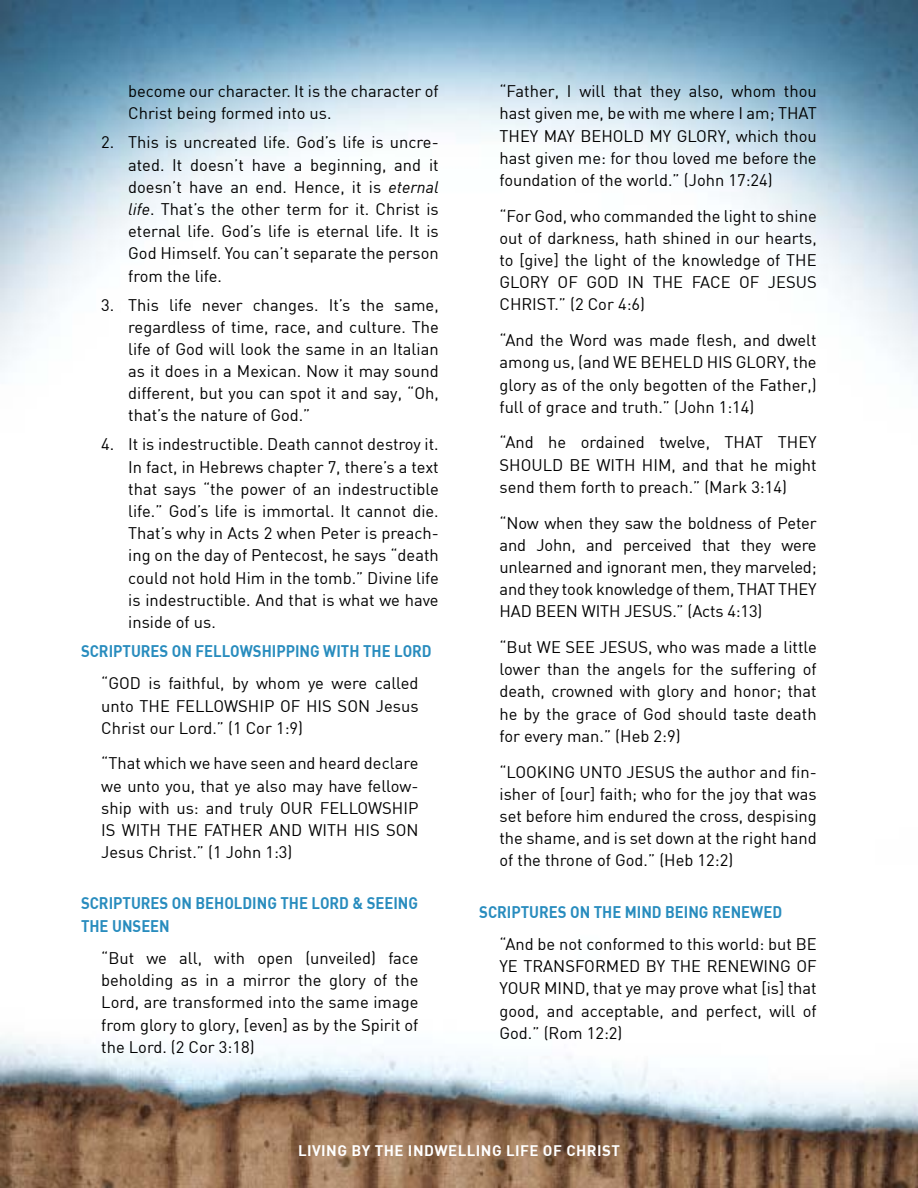
<style>
.page{position:relative;width:918px;height:1188px;background:#fff}
.page>*{position:absolute;margin:0;border:0;box-sizing:border-box;transform-origin:0 0}
.t1{font:16.5px/22.2px "DIN";color:#000;text-align:justify}
.t2{font:16.5px "DIN Bold";color:#288cbe;scale:.9 1}
.t3{font:15px "DIN Bold";letter-spacing:.03em;color:#fff}
.s1{font-style:italic}
</style>
<div class="page">
<img style="left:0;top:0;width:918px;height:1188px">
<p class="t1" style="left:128px;top:80px;width:312px">become our character. It is the character of<br>Christ being formed into us.</p>
<p class="t1" style="left:128px;top:131px;width:312px;text-indent:-27px">2. This is uncreated life. God’s life is uncre&shy;ated. It doesn’t have a beginning, and it doesn’t have an end. Hence, it is <span class="s1">eternal life</span>. That’s the other term for it. Christ is eternal life. God’s life is eternal life. It is God Himself. You can’t separate the person from the life.</p>
<p class="t1" style="left:128px;top:293px;width:312px;text-indent:-27px">3. This life never changes. It’s the same, regardless of time, race, and culture. The life of God will look the same in an Italian as it does in a Mexican. Now it may sound different, but you can spot it and say, “Oh, that’s the nature of God.”</p>
<p class="t1" style="left:128px;top:433px;width:312px;text-indent:-27px">4. It is indestructible. Death cannot destroy it.<br>In fact, in Hebrews chapter 7, there’s a text that says “the power of an indestructible life.” God’s life is immortal. It cannot die.<br>That’s why in Acts 2 when Peter is preach&shy;ing on the day of Pentecost, he says “death could not hold Him in the tomb.” Divine life is indestructible. And that is what we have inside of us.</p>
<p class="t2" style="left:81px;top:640px;width:78px">SCRI PTURES</p>
<p class="t2" style="left:172px;top:640px;width:47px">ON FELLOWSHI</p>
<p class="t2" style="left:276px;top:640px;width:63px">PPING WITH</p>
<p class="t2" style="left:363px;top:640px;width:11px">THE</p>
<p class="t2" style="left:394px;top:640px;width:21px">LORD</p>
<p class="t1" style="left:101px;top:672px;width:319px">“GOD is faithful, by whom ye were called unto THE FELLOWSHIP OF HIS SON Jesus Christ our Lord.” (1 Cor 1:9)</p>
<p class="t1" style="left:101px;top:752px;width:319px">“That which we have seen and heard declare we unto you, that ye also may have fellow&shy;ship with us: and truly OUR FELLOWSHIP IS WITH THE FATHER AND WITH HIS SON Jesus Christ.” (1 John 1:3)</p>
<p class="t2" style="left:81px;top:893px;width:78px">SCRI PTURES</p>
<p class="t2" style="left:172px;top:893px;width:48px">ON BEHOLDING</p>
<p class="t2" style="left:280px;top:893px;width:11px">THE</p>
<p class="t2" style="left:311px;top:893px;width:21px">LORD</p>
<p class="t2" style="left:353px;top:893px;width:36px">&amp; SEEING</p>
<p class="t2" style="left:81px;top:915px;width:11px">THE</p>
<p class="t2" style="left:112px;top:915px;width:12px">UNSEEN</p>
<p class="t1" style="left:101px;top:947px;width:319px">“But we all, with open (unveiled) face beholding as in a mirror the glory of the Lord, are transformed into the same image from glory to glory, [even] as by the Spirit of the Lord. (2 Cor 3:18)</p>
<p class="t1" style="left:499px;top:80px;width:319px">“Father, I will that they also, whom thou hast given me, be with me where I am; THAT THEY MAY BEHOLD MY GLORY, which thou hast given me: for thou loved me before the foundation of the world.” (John 17:24)</p>
<p class="t1" style="left:499px;top:204px;width:319px">“For God, who commanded the light to shine out of darkness, hath shined in our hearts, to [give] the light of the knowledge of THE GLORY OF GOD IN THE FACE OF JESUS CHRIST.” (2 Cor 4:6)</p>
<p class="t1" style="left:499px;top:329px;width:319px">“And the Word was made flesh, and dwelt among us, (and WE BEHELD HIS GLORY, the glory as of the only begotten of the Father,) full of grace and truth.” (John 1:14)</p>
<p class="t1" style="left:499px;top:431px;width:319px">“And he ordained twelve, THAT THEY SHOULD BE WITH HIM, and that he might send them forth to preach.” (Mark 3:14)</p>
<p class="t1" style="left:499px;top:511px;width:319px">“Now when they saw the boldness of Peter and John, and perceived that they were unlearned and ignorant men, they marveled; and they took knowledge of them, THAT THEY HAD BEEN WITH JESUS.” (Acts 4:13)</p>
<p class="t1" style="left:499px;top:636px;width:319px">“But WE SEE JESUS, who was made a little lower than the angels for the suffering of death, crowned with glory and honor; that he by the grace of God should taste death for every man.” (Heb 2:9)</p>
<p class="t1" style="left:499px;top:760px;width:319px">“LOOKING UNTO JESUS the author and fin&shy;isher of [our] faith; who for the joy that was set before him endured the cross, despising the shame, and is set down at the right hand of the throne of God.” (Heb 12:2)</p>
<p class="t2" style="left:479px;top:901px;width:78px">SCRI PTURES</p>
<p class="t2" style="left:570px;top:901px;width:37px">ON THE</p>
<p class="t2" style="left:625px;top:901px;width:23px">MIND</p>
<p class="t2" style="left:665px;top:901px;width:21px">BEING</p>
<p class="t2" style="left:712px;top:901px;width:23px">RENEWED</p>
<p class="t1" style="left:500px;top:933px;width:319px">“And be not conformed to this world: but BE YE TRANSFORMED BY THE RENEWING OF YOUR MIND, that ye may prove what [is] that good, and acceptable, and perfect, will of God.” (Rom 12:2)</p>
<p class="t3" style="left:298px;top:1141px;width:323px">LIVING BY THE INDWELLING LIFE OF CHRIST</p>
</div>
